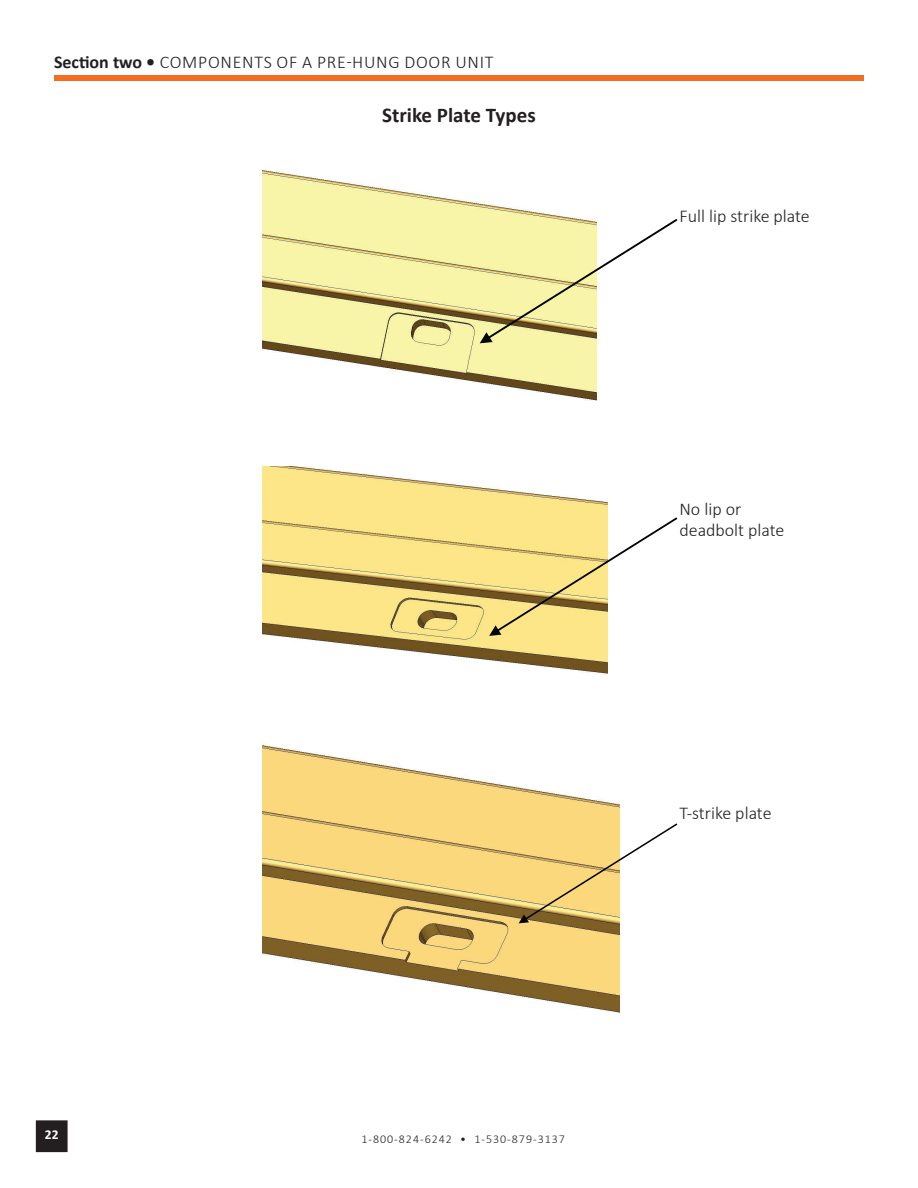
<style>
.page{position:relative;width:918px;height:1188px;background:#fff}
.page>*{position:absolute;margin:0;border:0;box-sizing:border-box;transform-origin:0 0}
.t1{font:700 21px "Calibri";color:#231f20}
.t2{font:300 18px/21.6px "Calibri";color:#231f20}
.t3{font:300 18px "Calibri";letter-spacing:.04em;color:#231f20}
.t4{font:700 13.5px "Calibri";color:#fff}
.t5{font:300 12px "Calibri";letter-spacing:.08em;color:#231f20}
.s1{font-weight:700}
</style>
<div class="page">
<div style="left:36px;top:1121px;width:31px;height:31px;background:#231f20"></div>
<div style="left:36px;top:1120px;width:31px;height:32px;border:1px solid #231f20"></div>
<div style="left:54px;top:75px;width:810px;height:6px;background:#f36e21"></div>
<img style="left:262px;top:167px;width:334px;height:234px">
<img style="left:262px;top:466px;width:346px;height:208px">
<img style="left:262px;top:744px;width:358px;height:269px">
<svg style="left:519px;top:824px;width:158px;height:99px"></svg>
<svg style="left:489px;top:517px;width:188px;height:119px"></svg>
<svg style="left:480px;top:219px;width:197px;height:124px"></svg>
<p class="t3" style="left:54px;top:50px;width:441px"><span class="s1">Section two •</span> COMPONENTS OF A PRE-HUNG DOOR UNIT</p>
<p class="t1" style="left:382px;top:101px;width:155px">Strike Plate Types</p>
<p class="t2" style="left:680px;top:205px;width:132px">Full lip strike plate</p>
<p class="t2" style="left:680px;top:498px;width:107px">No lip or deadbolt plate</p>
<p class="t2" style="left:680px;top:802px;width:94px">T-strike plate</p>
<p class="t4" style="left:45px;top:1126px;width:15px">22</p>
<p class="t5" style="left:361px;top:1132px;width:205px">1-800-824-6242 • 1-530-879-3137</p>
</div>
